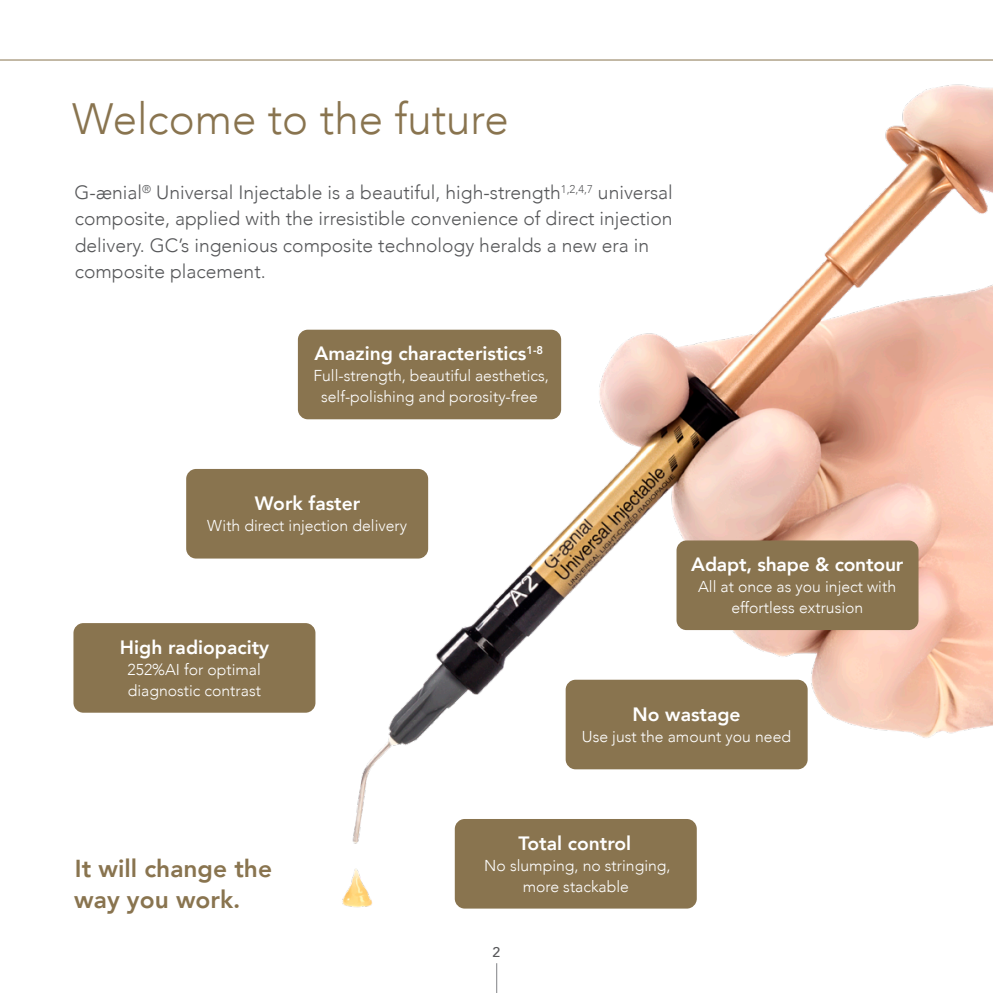
<style>
.page{position:relative;width:993px;height:993px;background:#fff}
.page>*{position:absolute;margin:0;border:0;box-sizing:border-box;transform-origin:0 0}
.t1{font:300 43.75px "Avenir";color:#89744f}
.t2{font:800 24.5px/31px "Avenir";color:#89744f}
.t3{font:300 19.25px/26.2px "Avenir";color:#57585a}
.t4{font:800 19.25px "Avenir";color:#fff}
.t5{font:300 15.75px/21px "Avenir";color:#fff;text-align:center}
.t6{font:500 14px "Avenir";color:#57585a}
</style>
<div class="page">
<img style="left:134px;top:94px;width:858px;height:898px">
<svg style="left:0;top:59px;width:992px;height:35px"></svg>
<hr style="left:496px;top:962px;width:1px;height:30px;background:#808285">
<div style="left:186px;top:469px;width:242px;height:89px;background:#89744f;border-radius:10px"></div>
<div style="left:298px;top:329px;width:263px;height:90px;background:#89744f;border-radius:10px"></div>
<div style="left:565px;top:679px;width:242px;height:90px;background:#89744f;border-radius:10px"></div>
<div style="left:676px;top:540px;width:242px;height:90px;background:#89744f;border-radius:10px"></div>
<div style="left:454px;top:818px;width:242px;height:90px;background:#89744f;border-radius:10px"></div>
<div style="left:73px;top:623px;width:242px;height:89px;background:#89744f;border-radius:10px"></div>
<h1 class="t1" style="left:72px;top:93px;width:438px">Welcome to the future</h1>
<p class="t3" style="left:74px;top:179px;width:600px">G-ænial<sup>®</sup> Universal Injectable is a beautiful, high-strength<sup>1,2,4,7</sup> universal composite, applied with the irresistible convenience of direct injection delivery. GC’s ingenious composite technology heralds a new era in composite placement.</p>
<p class="t4" style="left:314px;top:338px;width:230px">Amazing characteristics<sup>1-8</sup></p>
<p class="t5" style="left:313px;top:365px;width:237px">Full-strength, beautiful aesthetics, self-polishing and porosity-free</p>
<p class="t4" style="left:255px;top:488px;width:107px">Work faster</p>
<p class="t5" style="left:207px;top:515px;width:201px">With direct injection delivery</p>
<p class="t4" style="left:120px;top:631px;width:151px">High radiopacity</p>
<p class="t5" style="left:128px;top:658px;width:135px;text-align:left">252%AI for optimal diagnostic contrast</p>
<h2 class="t2" style="left:74px;top:852px;width:199px">It will change the way you work.</h2>
<p class="t4" style="left:691px;top:549px;width:213px">Adapt, shape &amp; contour</p>
<p class="t5" style="left:697px;top:576px;width:199px">All at once as you inject with effortless extrusion</p>
<p class="t4" style="left:632px;top:699px;width:109px">No wastage</p>
<p class="t5" style="left:581px;top:725px;width:210px">Use just the amount you need</p>
<p class="t4" style="left:518px;top:827px;width:114px">Total control</p>
<p class="t5" style="left:484px;top:854px;width:188px">No slumping, no stringing, more stackable</p>
<p class="t6" style="left:492px;top:940px;width:9px">2</p>
</div>
